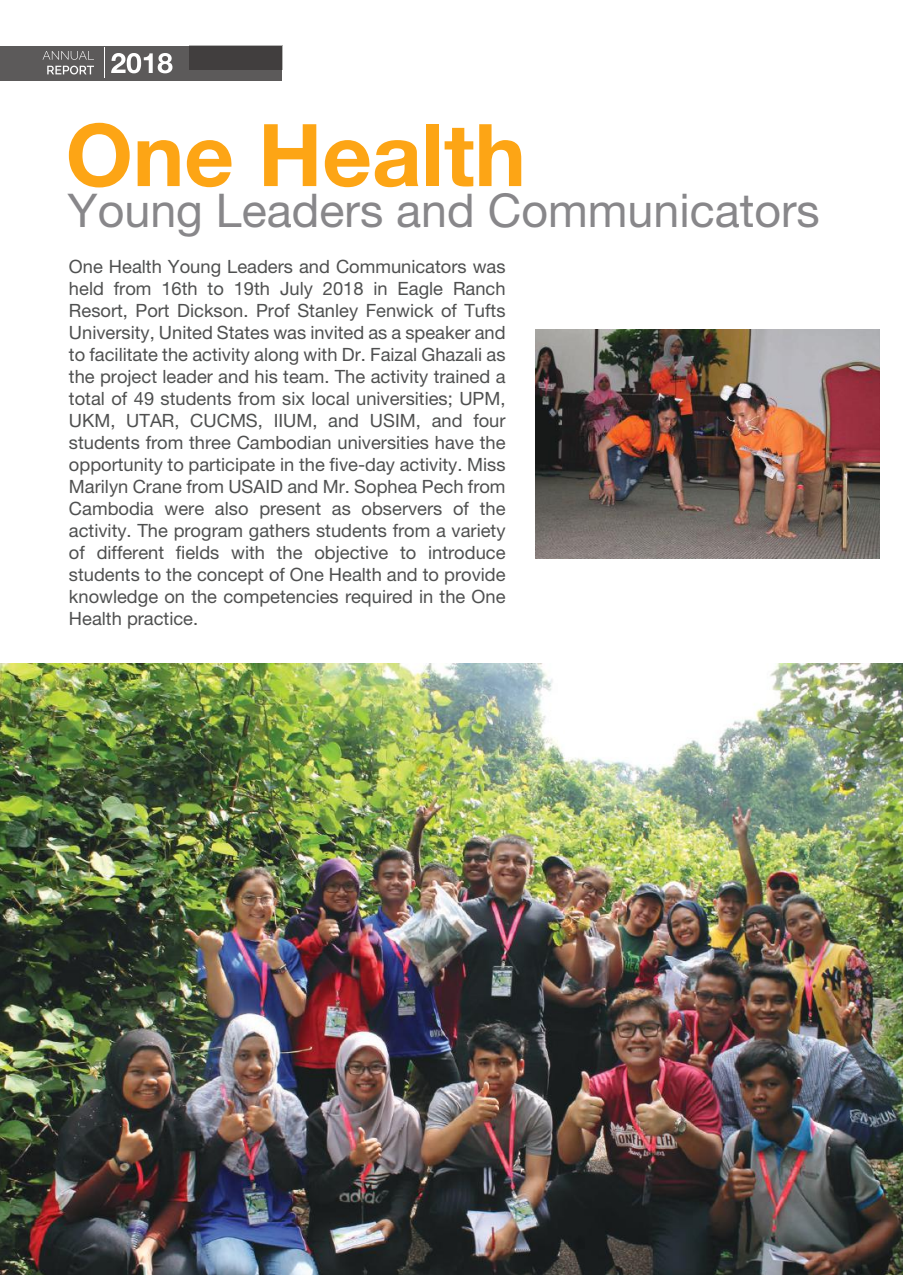
<style>
.page{position:relative;width:903px;height:1275px;background:#fff}
.page>*{position:absolute;margin:0;border:0;box-sizing:border-box;transform-origin:0 0}
.t1{font:700 86.62px "Helvetica Neue";color:#fda515}
.t2{font:46.55px "Helvetica Neue";color:#88878a}
.t3{font:18.38px/22.1px "Helvetica Neue";color:#4f5050;text-align:justify}
</style>
<div class="page">
<img style="left:0;top:664px;width:903px;height:611px">
<img style="left:536px;top:330px;width:343px;height:229px">
<div style="left:1px;top:46px;width:281px;height:35px;background:#5c5a5a"></div>
<svg style="left:43px;top:51px;width:51px;height:9px"></svg>
<svg style="left:47px;top:66px;width:47px;height:8px"></svg>
<hr style="left:104px;top:47px;width:1px;height:31px;background:#fff">
<svg style="left:111px;top:53px;width:61px;height:20px"></svg>
<div style="left:189px;top:46px;width:93px;height:24px;background:#413e3e"></div>
<h1 class="t1" style="left:66px;top:87px;width:462px">One Health</h1>
<h2 class="t2" style="left:68px;top:176px;width:754px">Young Leaders and Communicators</h2>
<p class="t3" style="left:69px;top:257px;width:438px">One Health Young Leaders and Communicators was held from 16th to 19th July 2018 in Eagle Ranch Resort, Port Dickson. Prof Stanley Fenwick of Tufts University, United States was invited as a speaker and to facilitate the activity along with Dr. Faizal Ghazali as the project leader and his team. The activity trained a total of 49 students from six local universities; UPM, UKM, UTAR, CUCMS, IIUM, and USIM, and four students from three Cambodian universities have the opportunity to participate in the five-day activity. Miss Marilyn Crane from USAID and Mr. Sophea Pech from Cambodia were also present as observers of the activity. The program gathers students from a variety of different fields with the objective to introduce students to the concept of One Health and to provide knowledge on the competencies required in the One Health practice.</p>
</div>
